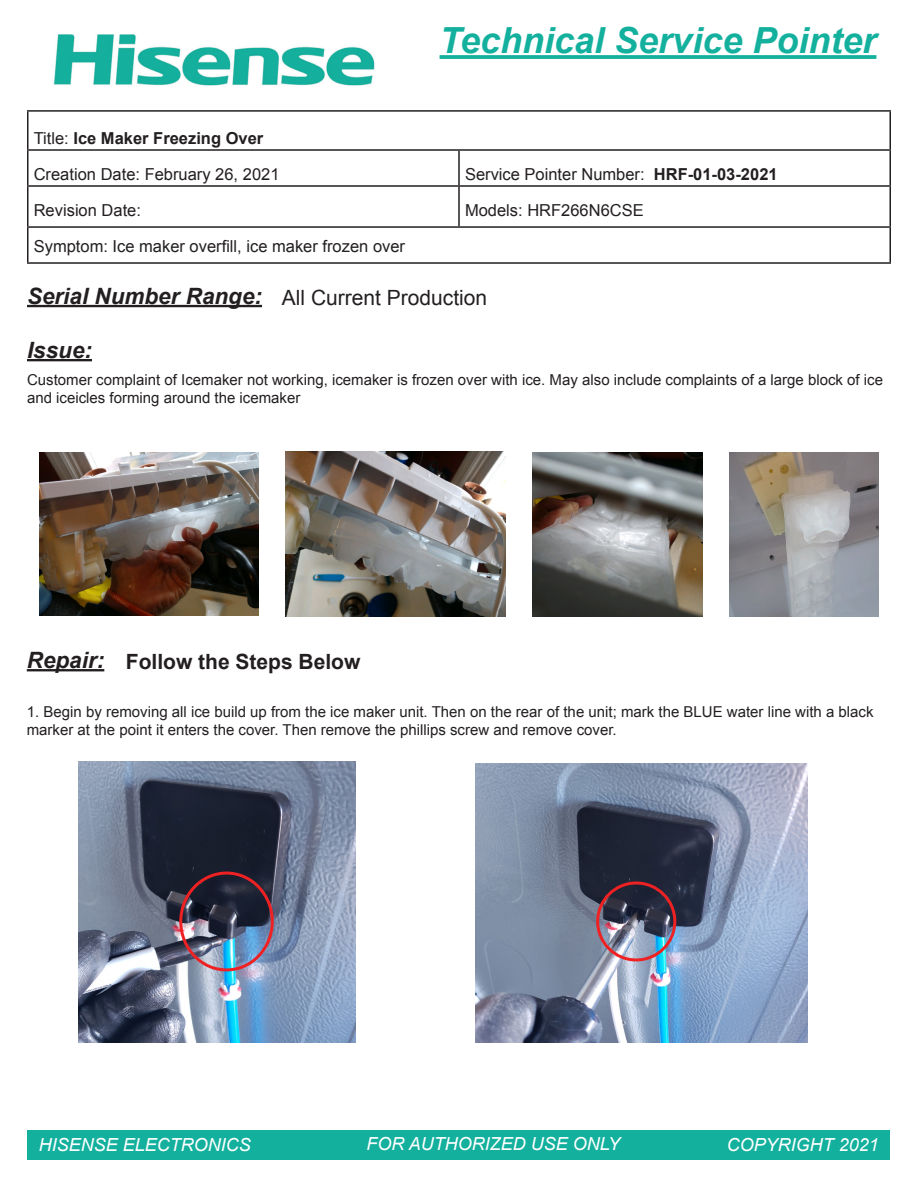
<style>
.page{position:relative;width:918px;height:1188px;background:#fff}
.page>*{position:absolute;margin:0;border:0;box-sizing:border-box;transform-origin:0 0}
.t1{font:italic 700 36px "Arial";color:#13b09d}
.t2{font:italic 700 22.5px "Arial";color:#231f20}
.t3{font:21px "Arial";color:#231f20}
.t4{font:700 21px "Arial";color:#231f20}
.t5{font:italic 18px "Arial";color:#fff}
.t6{font:16.5px "Arial";color:#231f20}
.t7{font:700 16.5px "Arial";color:#231f20}
.t8{font:15px/18px "Arial";color:#231f20}
.s1{font-weight:400}
.s2{font-weight:700}
</style>
<div class="page">
<img style="left:54px;top:34px;width:321px;height:52px">
<svg style="left:440px;top:55px;width:436px;height:4px;background:#1fb4a2"></svg>
<hr style="left:27px;top:110px;width:432px;height:2px;background:#231f20">
<hr style="left:27px;top:112px;width:1px;height:37px;background:#231f20">
<hr style="left:459px;top:110px;width:432px;height:2px;background:#231f20">
<hr style="left:890px;top:112px;width:1px;height:37px;background:#231f20">
<hr style="left:27px;top:149px;width:432px;height:2px;background:#231f20">
<hr style="left:27px;top:151px;width:1px;height:34px;background:#231f20">
<hr style="left:459px;top:149px;width:432px;height:2px;background:#231f20">
<hr style="left:458px;top:151px;width:2px;height:34px;background:#231f20">
<hr style="left:890px;top:151px;width:1px;height:34px;background:#231f20">
<hr style="left:27px;top:185px;width:432px;height:2px;background:#231f20">
<hr style="left:27px;top:187px;width:1px;height:39px;background:#231f20">
<hr style="left:459px;top:185px;width:432px;height:2px;background:#231f20">
<hr style="left:458px;top:187px;width:2px;height:39px;background:#231f20">
<hr style="left:890px;top:187px;width:1px;height:39px;background:#231f20">
<hr style="left:27px;top:226px;width:432px;height:2px;background:#231f20">
<hr style="left:27px;top:228px;width:1px;height:34px;background:#231f20">
<hr style="left:459px;top:226px;width:432px;height:2px;background:#231f20">
<hr style="left:890px;top:228px;width:1px;height:34px;background:#231f20">
<hr style="left:27px;top:262px;width:432px;height:2px;background:#231f20">
<hr style="left:459px;top:262px;width:432px;height:2px;background:#231f20">
<hr style="left:27px;top:305px;width:235px;height:2px;background:#231f20">
<hr style="left:27px;top:359px;width:65px;height:2px;background:#231f20">
<hr style="left:27px;top:669px;width:77px;height:2px;background:#231f20">
<div style="left:28px;top:1130px;width:862px;height:30px;background:#13b09d"></div>
<img style="left:79px;top:762px;width:277px;height:280px">
<img style="left:475px;top:763px;width:333px;height:279px">
<div style="left:179px;top:872px;width:95px;height:99px;border:3px solid #ee2123;border-radius:50%"></div>
<div style="left:596px;top:882px;width:80px;height:79px;border:3px solid #ee2123;border-radius:50%"></div>
<img style="left:39px;top:452px;width:220px;height:164px">
<img style="left:285px;top:452px;width:220px;height:165px">
<img style="left:532px;top:452px;width:171px;height:165px">
<img style="left:730px;top:452px;width:148px;height:165px">
<p class="t1" style="left:440px;top:17px;width:438px">Technical Service Pointer</p>
<p class="t7" style="left:34px;top:127px;width:231px"><span class="s1">Title:</span> Ice Maker Freezing Over</p>
<p class="t6" style="left:34px;top:163px;width:247px">Creation Date: February 26, 2021</p>
<p class="t6" style="left:465px;top:163px;width:314px">Service Pointer Number: <span class="s2">HRF-01-03-2021</span></p>
<p class="t6" style="left:34px;top:199px;width:109px">Revision Date:</p>
<p class="t6" style="left:465px;top:199px;width:180px">Models: HRF266N6CSE</p>
<p class="t6" style="left:34px;top:235px;width:373px">Symptom: Ice maker overfill, ice maker frozen over</p>
<p class="t2" style="left:27px;top:281px;width:237px">Serial Number Range:</p>
<p class="t3" style="left:282px;top:284px;width:207px">All Current Production</p>
<p class="t2" style="left:27px;top:335px;width:67px">Issue:</p>
<p class="t8" style="left:27px;top:371px;width:858px">Customer complaint of Icemaker not working, icemaker is frozen over with ice. May also include complaints of a large block of ice and iceicles forming around the icemaker</p>
<p class="t2" style="left:27px;top:645px;width:79px">Repair:</p>
<p class="t8" style="left:27px;top:703px;width:848px">1. Begin by removing all ice build up from the ice maker unit. Then on the rear of the unit; mark the BLUE water line with a black marker at the point it enters the cover. Then remove the phillips screw and remove cover.</p>
<p class="t4" style="left:126px;top:648px;width:236px">Follow the Steps Below</p>
<p class="t5" style="left:39px;top:1133px;width:214px">HISENSE ELECTRONICS</p>
<p class="t5" style="left:366px;top:1132px;width:255px">FOR AUTHORIZED USE ONLY</p>
<p class="t5" style="left:727px;top:1133px;width:154px">COPYRIGHT 2021</p>
</div>
